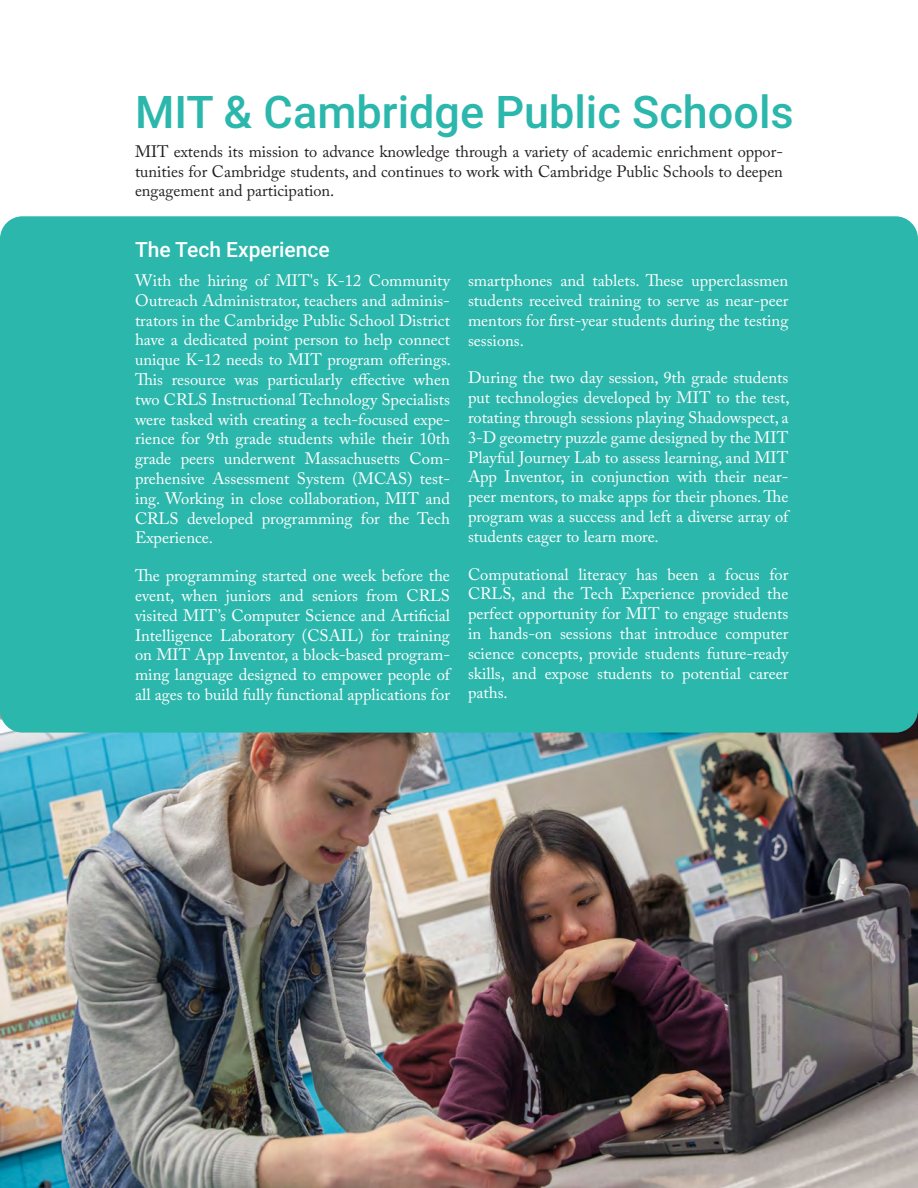
<style>
.page{position:relative;width:918px;height:1188px;background:#fff}
.page>*{position:absolute;margin:0;border:0;box-sizing:border-box;transform-origin:0 0}
.t1{font:500 45px "Roboto";color:#2cb7ac}
.t2{font:500 21px "Roboto";color:#fff}
.t3{font:16.5px/19.8px "Adobe Caslon Pro";color:#fff;text-align:justify}
.t4{font:16.5px/19.8px "Adobe Caslon Pro";color:#231f20;text-align:justify}
</style>
<div class="page">
<img style="left:0;top:715px;width:918px;height:473px">
<div style="left:0;top:216px;width:918px;height:517px;background:#2cb7ac;border-radius:22px"></div>
<h1 class="t1" style="left:135px;top:80px;width:660px">MIT &amp; Cambridge Public Schools</h1>
<p class="t4" style="left:135px;top:141px;width:649px">MIT extends its mission to advance knowledge through a variety of academic enrichment oppor&shy;tunities for Cambridge students, and continues to work with Cambridge Public Schools to deepen engagement and participation.</p>
<p class="t2" style="left:135px;top:235px;width:196px">The Tech Experience</p>
<p class="t3" style="left:135px;top:270px;width:318px">With the hiring of MIT's K-12 Community Outreach Administrator, teachers and adminis&shy;trators in the Cambridge Public School District have a dedicated point person to help connect unique K-12 needs to MIT program offerings.<br>This resource was particularly effective when two CRLS Instructional Technology Specialists were tasked with creating a tech-focused expe&shy;rience for 9th grade students while their 10th grade peers underwent Massachusetts Com&shy;prehensive Assessment System (MCAS) test&shy;ing. Working in close collaboration, MIT and CRLS developed programming for the Tech Experience.</p>
<p class="t3" style="left:135px;top:566px;width:317px">The programming started one week before the event, when juniors and seniors from CRLS visited MIT’s Computer Science and Artificial Intelligence Laboratory (CSAIL) for training on MIT App Inventor, a block-based program&shy;ming language designed to empower people of all ages to build fully functional applications for</p>
<p class="t3" style="left:468px;top:271px;width:322px">smartphones and tablets. These upperclassmen students received training to serve as near-peer mentors for first-year students during the testing sessions.</p>
<p class="t3" style="left:468px;top:368px;width:323px">During the two day session, 9th grade students put technologies developed by MIT to the test, rotating through sessions playing Shadowspect, a 3-D geometry puzzle game designed by the MIT Playful Journey Lab to assess learning, and MIT App Inventor, in conjunction with their near&shy;peer mentors, to make apps for their phones. The program was a success and left a diverse array of students eager to learn more.</p>
<p class="t3" style="left:468px;top:564px;width:322px">Computational literacy has been a focus for CRLS, and the Tech Experience provided the perfect opportunity for MIT to engage students in hands-on sessions that introduce computer science concepts, provide students future-ready skills, and expose students to potential career paths.</p>
</div>
